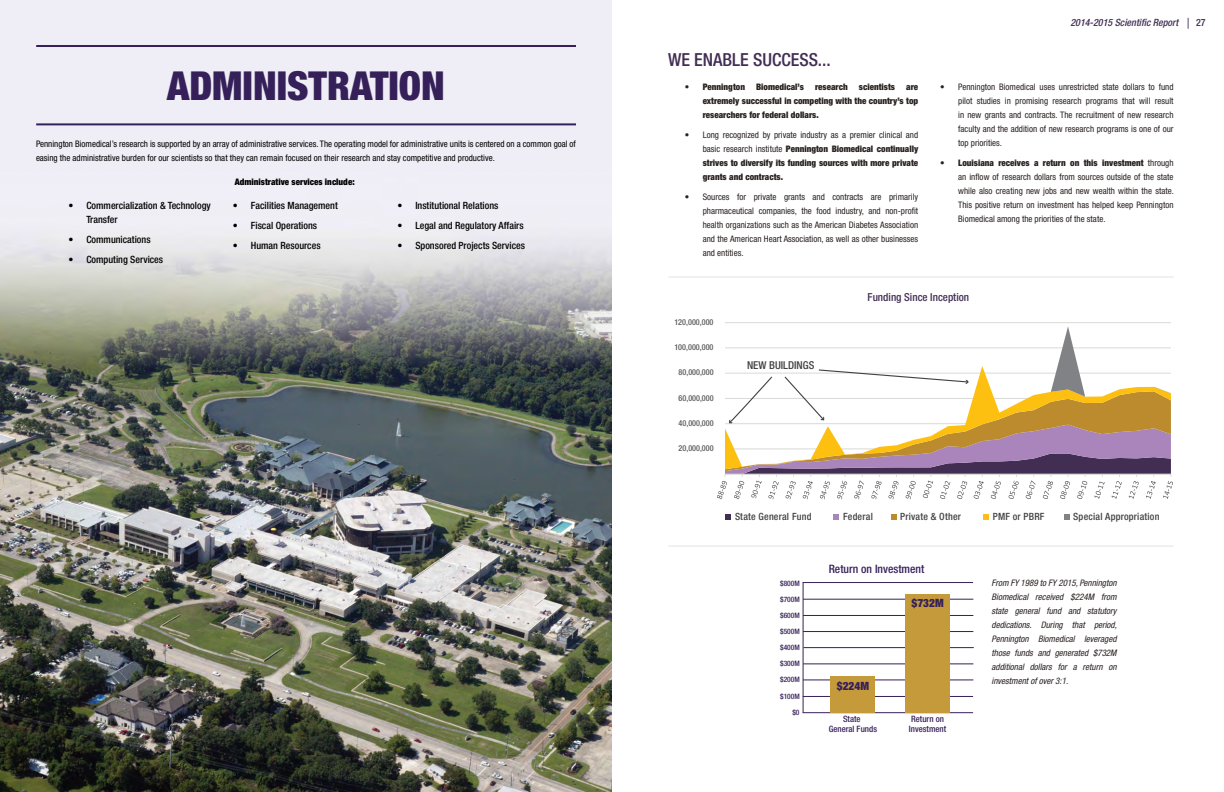
<style>
.page{position:relative;width:1224px;height:792px;background:#fff}
.page>*{position:absolute;margin:0;border:0;box-sizing:border-box;transform-origin:0 0}
.t1{font:900 condensed 40px "Helvetica Neue LT Std";color:#362059}
.t2{font:500 condensed 18px "Helvetica Neue LT Std";color:#422e53}
.t3{font:500 condensed 11.6px "Helvetica Neue LT Std";color:#362059}
.t4{font:900 condensed 11.4px "Helvetica Neue LT Std";color:#362059}
.t5{font:500 condensed 11px "Helvetica Neue LT Std";color:#422e53}
.t6{font:500 condensed 10.9px "Helvetica Neue LT Std";color:#414042}
.t7{font:500 condensed 10px/14px "Helvetica Neue LT Std";color:#000}
.t8{font:500 condensed 10px "Helvetica Neue LT Std";letter-spacing:.02em;color:#414042}
.t9{font:italic 500 condensed 10px "Helvetica Neue LT Std";color:#422e53}
.t10{font:condensed 9px/14px "Helvetica Neue LT Std";color:#28211f;text-align:justify}
.t11{font:900 condensed 9px/14px "Helvetica Neue LT Std";color:#28211f;text-align:justify}
.t12{font:condensed 9px/14px "Helvetica Neue LT Std";color:#000}
.t13{font:italic condensed 9px/14px "Helvetica Neue LT Std";color:#28211f;text-align:justify}
.t14{font:900 condensed 9px "Helvetica Neue LT Std";color:#000}
.t15{font:500 condensed 8.8px/9.6px "Helvetica Neue LT Std";color:#362059;text-align:center}
.t16{font:500 condensed 8.2px "Helvetica Neue LT Std";color:#5a5a5a}
.t17{font:500 condensed 7.5px "Helvetica Neue LT Std";color:#362059}
.s1{font-weight:400}
.s2{font-style:normal}
.s3{font-weight:900}
</style>
<div class="page">
<img style="left:0;top:0;width:612px;height:792px">
<hr style="left:36px;top:45px;width:540px;height:2px;background:#362059">
<hr style="left:36px;top:123px;width:540px;height:2px;background:#362059">
<hr style="left:803px;top:582px;width:1px;height:131px;background:#362059">
<hr style="left:803px;top:712px;width:170px;height:1px;background:#362059">
<hr style="left:803px;top:696px;width:170px;height:1px;background:#362059">
<hr style="left:803px;top:680px;width:170px;height:1px;background:#362059">
<hr style="left:803px;top:631px;width:170px;height:1px;background:#362059">
<hr style="left:803px;top:615px;width:170px;height:1px;background:#362059">
<hr style="left:803px;top:599px;width:170px;height:1px;background:#362059">
<hr style="left:803px;top:582px;width:170px;height:1px;background:#362059">
<hr style="left:803px;top:664px;width:170px;height:1px;background:#362059">
<hr style="left:804px;top:647px;width:170px;height:1px;background:#362059">
<div style="left:831px;top:677px;width:44px;height:36px;background:#c59a3b"></div>
<div style="left:905px;top:594px;width:45px;height:119px;background:#c59a3b"></div>
<hr style="left:668px;top:276px;width:506px;height:1px;background:#e2e3e5">
<hr style="left:668px;top:546px;width:506px;height:1px;background:#e2e3e5">
<hr style="left:725px;top:322px;width:446px;height:1px;background:#d9d9d8">
<svg style="left:725px;top:327px;width:446px;height:42px"></svg>
<svg style="left:725px;top:514px;width:6px;height:6px"></svg>
<svg style="left:833px;top:514px;width:6px;height:6px"></svg>
<svg style="left:891px;top:514px;width:6px;height:6px"></svg>
<svg style="left:983px;top:514px;width:6px;height:6px"></svg>
<svg style="left:1064px;top:514px;width:6px;height:6px"></svg>
<svg style="left:717px;top:369px;width:456px;height:130px"></svg>
<h1 class="t1" style="left:167px;top:61px;width:279px">ADMINISTRATION</h1>
<p class="t12" style="left:36px;top:137px;width:541px">Pennington Biomedical’s research is supported by an array of administrative services. The operating model for administrative units is centered on a common goal of easing the administrative burden for our scientists so that they can remain focused on their research and stay competitive and productive.</p>
<p class="t14" style="left:235px;top:177px;width:121px">Administrative services include:</p>
<p class="t7" style="left:86px;top:199px;width:126px;text-indent:-18px">• Commercialization &amp; Technology<br>Transfer</p>
<p class="t7" style="left:68px;top:233px;width:84px">• Communications</p>
<p class="t7" style="left:68px;top:253px;width:96px">• Computing Services</p>
<p class="t7" style="left:233px;top:199px;width:107px">• Facilities Management</p>
<p class="t7" style="left:233px;top:219px;width:86px">• Fiscal Operations</p>
<p class="t7" style="left:233px;top:239px;width:89px">• Human Resources</p>
<p class="t7" style="left:397px;top:199px;width:103px">• Institutional Relations</p>
<p class="t7" style="left:397px;top:219px;width:128px">• Legal and Regulatory Affairs</p>
<p class="t7" style="left:397px;top:239px;width:129px">• Sponsored Projects Services</p>
<h2 class="t2" style="left:668px;top:49px;width:164px">WE ENABLE SUCCESS...</h2>
<p class="t11" style="left:703px;top:80px;width:217px;text-indent:-18px"><span class="s1">•</span> Pennington Biomedical’s research scientists are extremely successful in competing with the country’s top researchers for federal dollars.</p>
<p class="t11" style="left:703px;top:128px;width:217px;text-indent:-18px"><span class="s1">• Long recognized by private industry as a premier clinical and basic research institute</span> Pennington Biomedical continually strives to diversify its funding sources with more private grants and contracts.</p>
<p class="t10" style="left:703px;top:190px;width:217px;text-indent:-18px">• Sources for private grants and contracts are primarily pharmaceutical companies, the food industry, and non-profit health organizations such as the American Diabetes Association and the American Heart Association, as well as other businesses and entities.</p>
<p class="t9" style="left:1070px;top:16px;width:137px">2014-2015 Scientific Report | <span class="s2">27</span></p>
<p class="t10" style="left:958px;top:80px;width:217px;text-indent:-18px">• Pennington Biomedical uses unrestricted state dollars to fund pilot studies in promising research programs that will result in new grants and contracts. The recruitment of new research faculty and the addition of new research programs is one of our top priorities.</p>
<p class="t10" style="left:958px;top:156px;width:217px;text-indent:-18px">• <span class="s3">Louisiana receives a return on this investment</span> through an inflow of research dollars from sources outside of the state while also creating new jobs and new wealth within the state.<br>This positive return on investment has helped keep Pennington Biomedical among the priorities of the state.</p>
<p class="t16" style="left:674px;top:317px;width:41px">120,000,000</p>
<p class="t16" style="left:674px;top:342px;width:41px">100,000,000</p>
<p class="t16" style="left:679px;top:368px;width:37px">80,000,000</p>
<p class="t16" style="left:679px;top:393px;width:37px">60,000,000</p>
<p class="t16" style="left:679px;top:418px;width:37px">40,000,000</p>
<p class="t16" style="left:679px;top:443px;width:37px">20,000,000</p>
<p class="t6" style="left:747px;top:359px;width:69px">NEW BUILDINGS</p>
<p class="t5" style="left:868px;top:291px;width:103px">Funding Since Inception</p>
<p class="t8" style="left:735px;top:511px;width:78px">State General Fund</p>
<p class="t8" style="left:843px;top:511px;width:31px">Federal</p>
<p class="t8" style="left:900px;top:511px;width:62px">Private &amp; Other</p>
<p class="t8" style="left:993px;top:511px;width:53px">PMF or PBRF</p>
<p class="t8" style="left:1073px;top:511px;width:88px">Special Appropriation</p>
<p class="t17" style="left:780px;top:579px;width:21px">$800M</p>
<p class="t17" style="left:780px;top:595px;width:21px">$700M</p>
<p class="t17" style="left:780px;top:611px;width:21px">$600M</p>
<p class="t17" style="left:780px;top:627px;width:21px">$500M</p>
<p class="t17" style="left:780px;top:643px;width:21px">$400M</p>
<p class="t17" style="left:780px;top:659px;width:21px">$300M</p>
<p class="t17" style="left:780px;top:675px;width:21px">$200M</p>
<p class="t17" style="left:780px;top:692px;width:21px">$100M</p>
<p class="t17" style="left:792px;top:708px;width:9px">$0</p>
<p class="t3" style="left:829px;top:562px;width:97px">Return on Investment</p>
<p class="t4" style="left:837px;top:679px;width:34px">$224M</p>
<p class="t4" style="left:911px;top:596px;width:34px">$732M</p>
<p class="t15" style="left:829px;top:714px;width:50px">State<br>General Funds</p>
<p class="t15" style="left:909px;top:714px;width:39px;text-align:left">Return on<br>Investment</p>
<p class="t13" style="left:992px;top:576px;width:127px">From FY 1989 to FY 2015, Pennington Biomedical received $224M from state general fund and statutory dedications. During that period, Pennington Biomedical leveraged those funds and generated $732M additional dollars for a return on investment of over 3:1.</p>
</div>
